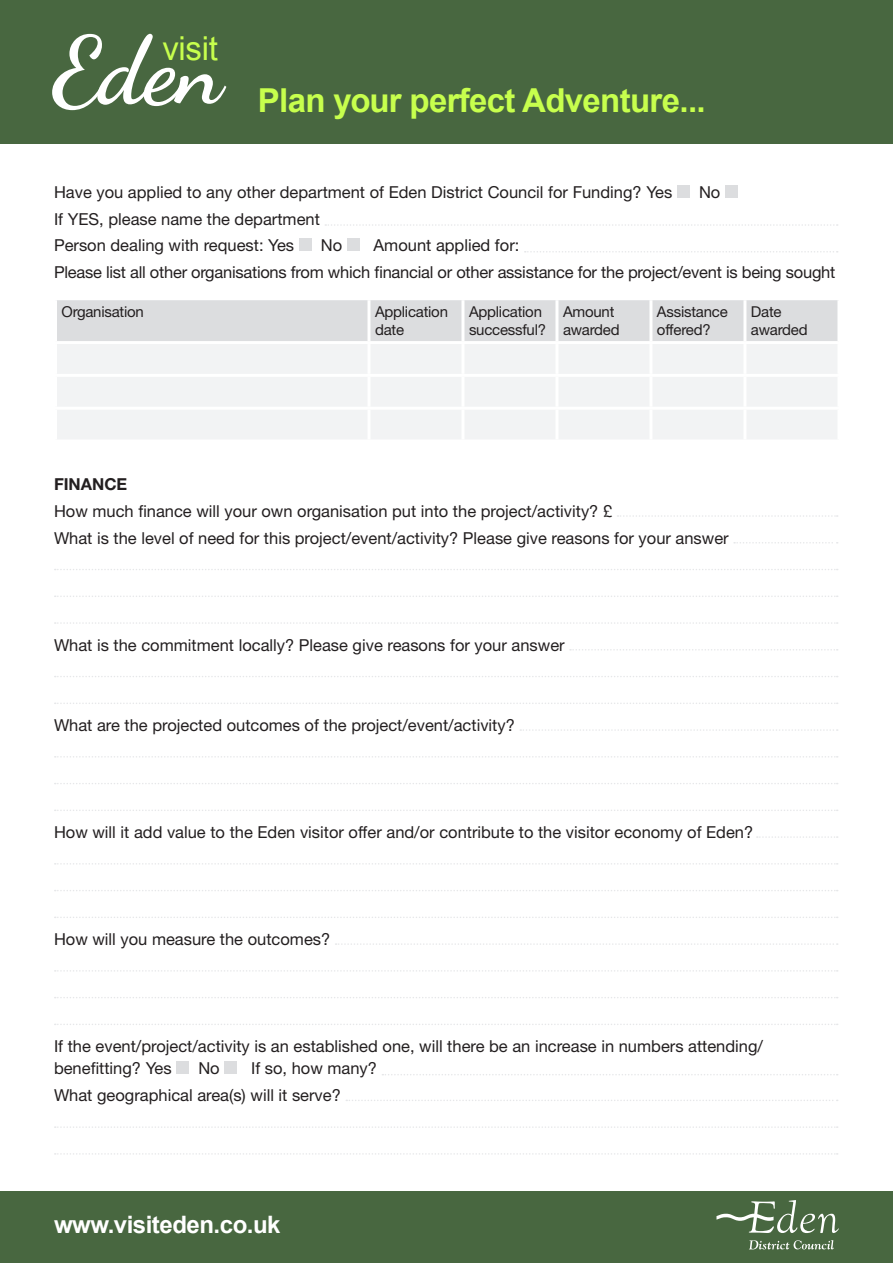
<style>
.page{position:relative;width:893px;height:1263px;background:#fff}
.page>*{position:absolute;margin:0;border:0;box-sizing:border-box;transform-origin:0 0}
.t1{font:700 94.65px "Dancing Script";color:#fff}
.t2{font:700 33px "Arial";letter-spacing:-.02em;color:#c7ff4d}
.t3{font:33px "Arial";letter-spacing:-.01em;color:#c7ff4d}
.t4{font:700 24px "Arial";letter-spacing:-.02em;color:#fff}
.t5{font:16.5px/22.5px "Helvetica Neue";color:#231f20}
.t6{font:700 16.5px "Helvetica Neue";color:#231f20}
.t7{font:15px/18px "Helvetica Neue";letter-spacing:-.015em;color:#231f20}
</style>
<div class="page">
<div style="left:0;top:0;width:893px;height:143px;background:#486740"></div>
<div style="left:0;top:1191px;width:893px;height:72px;background:#486740"></div>
<svg style="left:716px;top:1200px;width:123px;height:49px"></svg>
<div style="left:677px;top:185px;width:13px;height:13px;background:#dcdddf"></div>
<div style="left:725px;top:185px;width:13px;height:13px;background:#dcdddf"></div>
<svg style="left:325px;top:224px;width:513px;height:2px"></svg>
<div style="left:299px;top:238px;width:13px;height:13px;background:#dcdddf"></div>
<div style="left:347px;top:238px;width:13px;height:13px;background:#dcdddf"></div>
<svg style="left:525px;top:251px;width:313px;height:1px"></svg>
<div style="left:57px;top:300px;width:780px;height:41px;background:#dcdddf"></div>
<div style="left:57px;top:344px;width:780px;height:95px;background:#f2f3f4"></div>
<hr style="left:367px;top:300px;width:3px;height:41px;background:#fff">
<hr style="left:461px;top:300px;width:3px;height:41px;background:#fff">
<hr style="left:555px;top:300px;width:3px;height:41px;background:#fff">
<hr style="left:649px;top:300px;width:3px;height:41px;background:#fff">
<hr style="left:743px;top:300px;width:3px;height:41px;background:#fff">
<hr style="left:367px;top:344px;width:3px;height:30px;background:#fff">
<hr style="left:461px;top:344px;width:3px;height:30px;background:#fff">
<hr style="left:555px;top:344px;width:3px;height:30px;background:#fff">
<hr style="left:649px;top:344px;width:3px;height:30px;background:#fff">
<hr style="left:743px;top:344px;width:3px;height:30px;background:#fff">
<hr style="left:54px;top:374px;width:315px;height:3px;background:#fff">
<hr style="left:369px;top:374px;width:94px;height:3px;background:#fff">
<hr style="left:367px;top:377px;width:3px;height:30px;background:#fff">
<hr style="left:463px;top:374px;width:94px;height:3px;background:#fff">
<hr style="left:461px;top:377px;width:3px;height:30px;background:#fff">
<hr style="left:557px;top:374px;width:94px;height:3px;background:#fff">
<hr style="left:555px;top:377px;width:3px;height:30px;background:#fff">
<hr style="left:651px;top:374px;width:94px;height:3px;background:#fff">
<hr style="left:649px;top:377px;width:3px;height:30px;background:#fff">
<hr style="left:745px;top:374px;width:95px;height:3px;background:#fff">
<hr style="left:743px;top:377px;width:3px;height:30px;background:#fff">
<hr style="left:54px;top:407px;width:315px;height:3px;background:#fff">
<hr style="left:369px;top:407px;width:94px;height:3px;background:#fff">
<hr style="left:367px;top:410px;width:3px;height:29px;background:#fff">
<hr style="left:463px;top:407px;width:94px;height:3px;background:#fff">
<hr style="left:461px;top:410px;width:3px;height:29px;background:#fff">
<hr style="left:557px;top:407px;width:94px;height:3px;background:#fff">
<hr style="left:555px;top:410px;width:3px;height:29px;background:#fff">
<hr style="left:651px;top:407px;width:94px;height:3px;background:#fff">
<hr style="left:649px;top:410px;width:3px;height:29px;background:#fff">
<hr style="left:745px;top:407px;width:95px;height:3px;background:#fff">
<hr style="left:743px;top:410px;width:3px;height:29px;background:#fff">
<svg style="left:617px;top:515px;width:221px;height:2px"></svg>
<svg style="left:734px;top:542px;width:104px;height:1px"></svg>
<svg style="left:55px;top:569px;width:783px;height:1px"></svg>
<svg style="left:55px;top:595px;width:783px;height:2px"></svg>
<svg style="left:55px;top:622px;width:783px;height:2px"></svg>
<svg style="left:570px;top:649px;width:268px;height:1px"></svg>
<svg style="left:55px;top:676px;width:783px;height:1px"></svg>
<svg style="left:55px;top:702px;width:783px;height:2px"></svg>
<svg style="left:520px;top:729px;width:318px;height:2px"></svg>
<svg style="left:55px;top:756px;width:783px;height:1px"></svg>
<svg style="left:55px;top:783px;width:783px;height:1px"></svg>
<svg style="left:55px;top:810px;width:783px;height:1px"></svg>
<svg style="left:757px;top:836px;width:81px;height:2px"></svg>
<svg style="left:55px;top:863px;width:783px;height:1px"></svg>
<svg style="left:55px;top:890px;width:783px;height:1px"></svg>
<svg style="left:55px;top:917px;width:783px;height:1px"></svg>
<svg style="left:336px;top:943px;width:502px;height:2px"></svg>
<svg style="left:55px;top:970px;width:783px;height:1px"></svg>
<svg style="left:55px;top:997px;width:783px;height:1px"></svg>
<svg style="left:55px;top:1024px;width:783px;height:1px"></svg>
<div style="left:176px;top:1061px;width:13px;height:13px;background:#dcdddf"></div>
<div style="left:224px;top:1061px;width:13px;height:13px;background:#dcdddf"></div>
<svg style="left:382px;top:1074px;width:456px;height:1px"></svg>
<svg style="left:346px;top:1100px;width:492px;height:1px"></svg>
<svg style="left:55px;top:1126px;width:783px;height:2px"></svg>
<svg style="left:55px;top:1153px;width:783px;height:2px"></svg>
<h1 class="t1" style="left:53px;top:12px;width:171px">Eden</h1>
<h2 class="t3" style="left:162px;top:27px;width:57px">visit</h2>
<h2 class="t2" style="left:258px;top:78px;width:449px">Plan your perfect Adventure...</h2>
<p class="t5" style="left:54px;top:181px;width:620px">Have you applied to any other department of Eden District Council for Funding? Yes</p>
<p class="t5" style="left:699px;top:181px;width:23px">No</p>
<p class="t5" style="left:54px;top:207px;width:267px">If YES, please name the department</p>
<p class="t5" style="left:54px;top:234px;width:242px">Person dealing with request: Yes</p>
<p class="t5" style="left:321px;top:234px;width:23px">No</p>
<p class="t5" style="left:374px;top:234px;width:147px">Amount applied for:</p>
<p class="t5" style="left:54px;top:261px;width:783px">Please list all other organisations from which financial or other assistance for the project/event is being sought</p>
<p class="t7" style="left:61px;top:302px;width:84px">Organisation</p>
<p class="t7" style="left:375px;top:302px;width:75px">Application date</p>
<p class="t7" style="left:469px;top:302px;width:79px">Application successful?</p>
<p class="t7" style="left:563px;top:302px;width:58px">Amount awarded</p>
<p class="t7" style="left:657px;top:302px;width:72px">Assistance offered?</p>
<p class="t7" style="left:751px;top:302px;width:58px">Date awarded</p>
<p class="t6" style="left:54px;top:474px;width:75px">FINANCE</p>
<p class="t5" style="left:54px;top:499px;width:560px">How much finance will your own organisation put into the project/activity? £</p>
<p class="t5" style="left:54px;top:526px;width:676px">What is the level of need for this project/event/activity? Please give reasons for your answer</p>
<p class="t5" style="left:54px;top:633px;width:512px">What is the commitment locally? Please give reasons for your answer</p>
<p class="t5" style="left:54px;top:713px;width:462px">What are the projected outcomes of the project/event/activity?</p>
<p class="t5" style="left:54px;top:820px;width:701px">How will it add value to the Eden visitor offer and/or contribute to the visitor economy of Eden?</p>
<p class="t5" style="left:54px;top:927px;width:278px">How will you measure the outcomes?</p>
<p class="t5" style="left:54px;top:1034px;width:711px">If the event/project/activity is an established one, will there be an increase in numbers attending/ benefitting? Yes</p>
<p class="t5" style="left:198px;top:1057px;width:23px">No</p>
<p class="t5" style="left:251px;top:1057px;width:127px">If so, how many?</p>
<p class="t5" style="left:54px;top:1084px;width:288px">What geographical area(s) will it serve?</p>
<h3 class="t4" style="left:54px;top:1208px;width:228px">www.visiteden.co.uk</h3>
</div>
